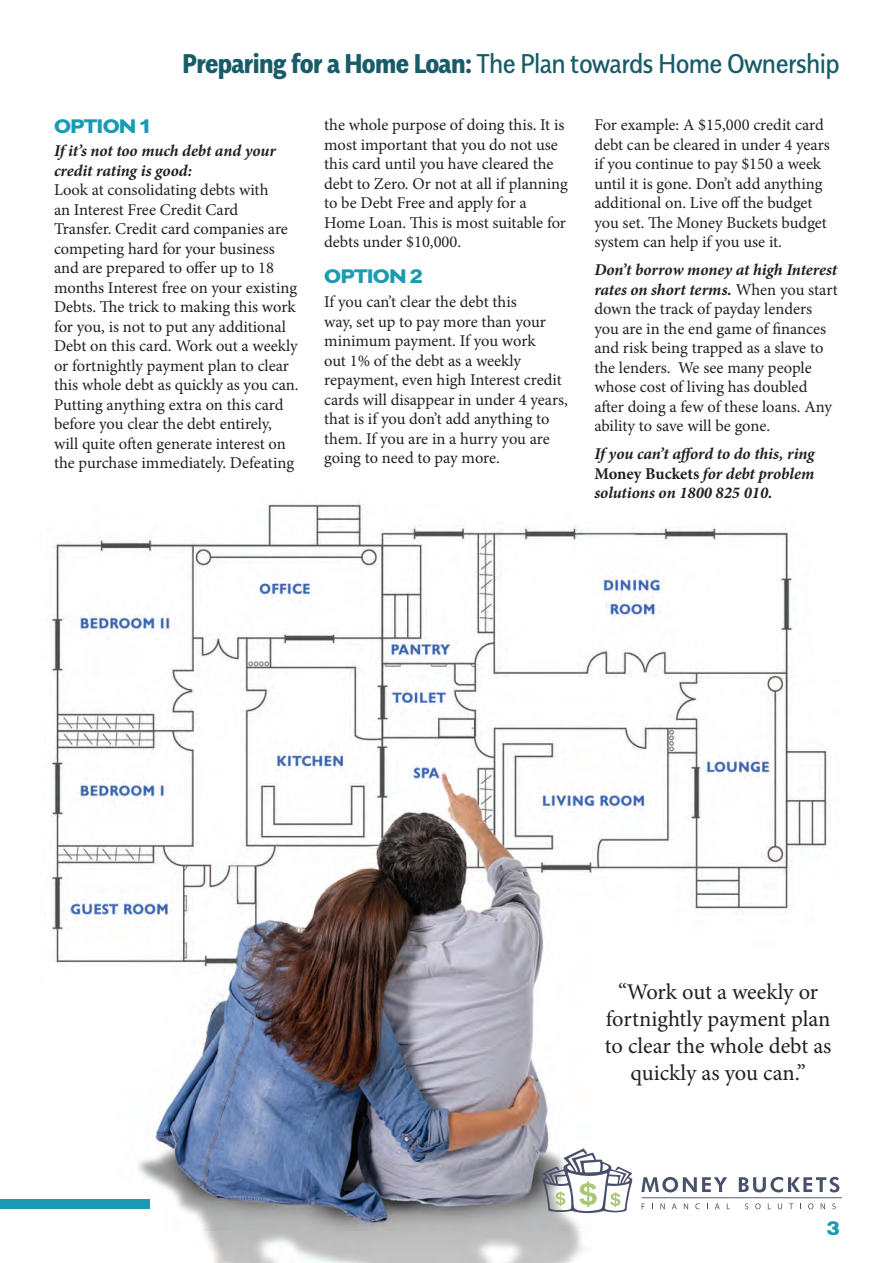
<style>
.page{position:relative;width:893px;height:1263px;background:#fff}
.page>*{position:absolute;margin:0;border:0;box-sizing:border-box;transform-origin:0 0}
.Body{font:27px "Alergia Condensed";letter-spacing:-.025em;color:#175c68}
.Body-2{font:22.5px/27px "Minion Pro";letter-spacing:-.005em;color:#231f20;text-align:center}
.Case_Study_Head{font:900 19.5px "Alergia Wide";letter-spacing:-.025em;color:#1a9bb2}
.Body-3{font:16.5px/19.5px "Minion Pro";letter-spacing:-.005em;color:#231f20}
.Body-4{font:italic 700 16.5px/19.5px "Minion Pro";letter-spacing:-.005em;color:#231f20;text-align:justify}
.s1{font-weight:700}
.s2{font-weight:700;font-style:italic}
.s3{font-style:normal}
</style>
<div class="page">
<img style="left:40px;top:504px;width:796px;height:759px">
<div style="left:0;top:1200px;width:150px;height:9px;background:#1a9bb2"></div>
<svg style="left:542px;top:1148px;width:90px;height:65px"></svg>
<svg style="left:641px;top:1177px;width:201px;height:32px"></svg>
<p class="Body" style="left:182px;top:43px;width:659px"><span class="s1">Preparing for a Home Loan:</span> The Plan towards Home Ownership</p>
<p class="Case_Study_Head" style="left:54px;top:110px;width:98px">OPTION 1</p>
<p class="Body-3" style="left:54px;top:141px;width:246px"><span class="s2">If it’s not too much debt and your credit rating is good:<br></span>Look at consolidating debts with<br>an Interest Free Credit Card Transfer. Credit card companies are competing hard for your business and are prepared to offer up to 18 months Interest free on your existing Debts. The trick to making this work for you, is not to put any additional Debt on this card. Work out a weekly or fortnightly payment plan to clear this whole debt as quickly as you can.<br>Putting anything extra on this card before you clear the debt entirely, will quite often generate interest on the purchase immediately. Defeating</p>
<p class="Body-3" style="left:324px;top:115px;width:245px">the whole purpose of doing this. It is most important that you do not use this card until you have cleared the debt to Zero. Or not at all if planning to be Debt Free and apply for a<br>Home Loan. This is most suitable for debts under $10,000.</p>
<p class="Case_Study_Head" style="left:324px;top:260px;width:101px">OPTION 2</p>
<p class="Body-3" style="left:324px;top:292px;width:245px">If you can’t clear the debt this<br>way, set up to pay more than your minimum payment. If you work<br>out 1% of the debt as a weekly repayment, even high Interest credit cards will disappear in under 4 years, that is if you don’t add anything to them. If you are in a hurry you are going to need to pay more.</p>
<p class="Body-3" style="left:594px;top:115px;width:237px">For example: A $15,000 credit card debt can be cleared in under 4 years if you continue to pay $150 a week until it is gone. Don’t add anything additional on. Live off the budget you set. The Money Buckets budget system can help if you use it.</p>
<p class="Body-3" style="left:594px;top:260px;width:245px"><span class="s2">Don’t borrow money at high Interest rates on short terms.</span> When you start down the track of payday lenders you are in the end game of finances and risk being trapped as a slave to the lenders. We see many people whose cost of living has doubled after doing a few of these loans. Any ability to save will be gone.</p>
<p class="Body-4" style="left:594px;top:444px;width:222px">If you can’t afford to do this, ring <span class="s3">Money Buckets</span> for debt problem solutions on 1800 825 010.</p>
<p class="Body-2" style="left:605px;top:978px;width:228px">“Work out a weekly or fortnightly payment plan to clear the whole debt as quickly as you can.”</p>
<p class="Case_Study_Head" style="left:826px;top:1212px;width:15px">3</p>
</div>
